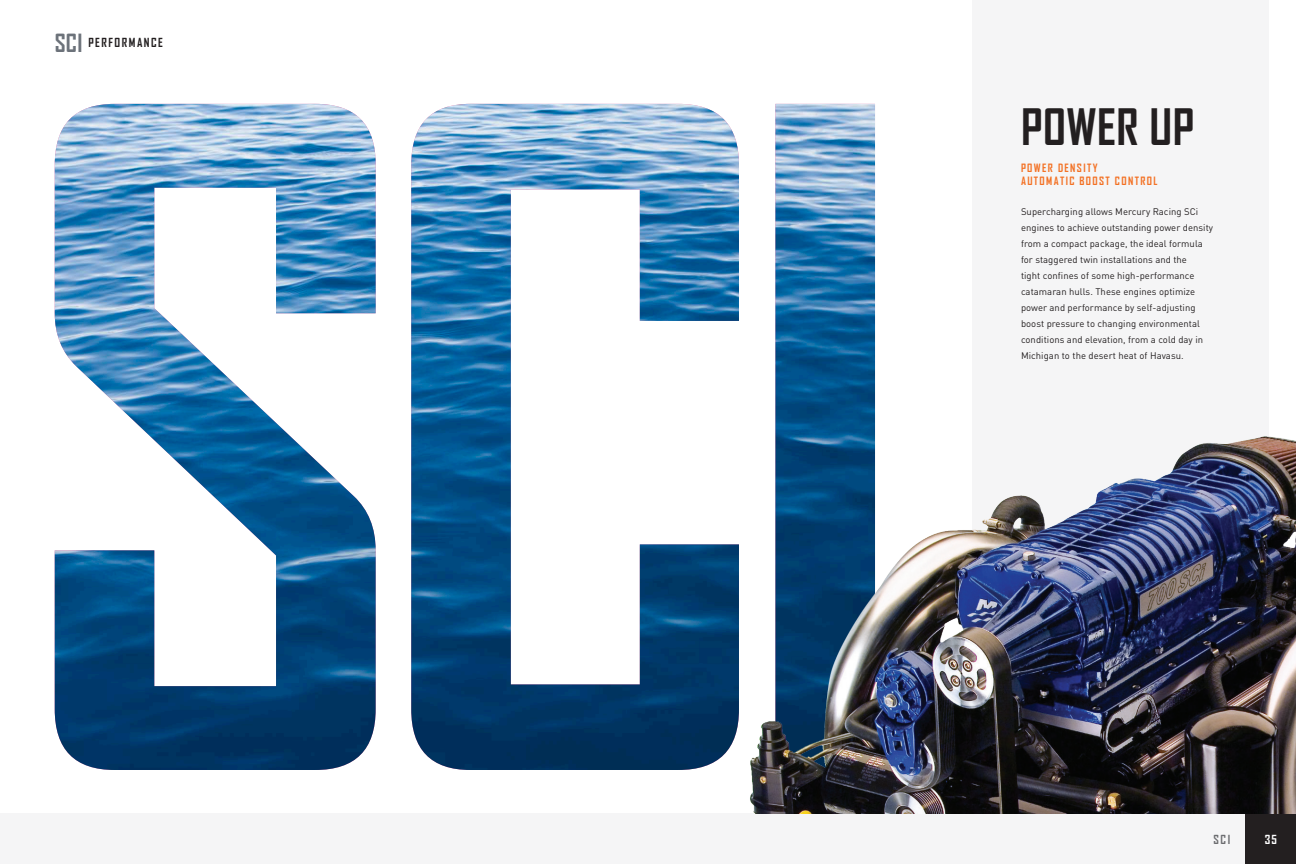
<style>
.page{position:relative;width:1296px;height:864px;background:#fff}
.page>*{position:absolute;margin:0;border:0;box-sizing:border-box;transform-origin:0 0}
.t1{font:700 48px "Agency FB";letter-spacing:.01em;color:#231f20}
.t2{font:700 24px "Agency FB";color:#6c727a}
.t3{font:700 12px "Agency FB";letter-spacing:.125em;color:#231f20}
.t4{font:700 12px "Agency FB";color:#6c6d70}
.t5{font:700 12px "Agency FB";color:#fff}
.t6{font:700 11px "Agency FB";letter-spacing:.125em;color:#f37124}
.t7{font:9.5px/16px "DINOT";letter-spacing:.005em;color:#231f20}
</style>
<div class="page">
<div style="left:972px;top:0;width:297px;height:739px;background:#f5f5f6"></div>
<div style="left:0;top:814px;width:1296px;height:50px;background:#f5f5f6"></div>
<div style="left:1246px;top:814px;width:50px;height:50px;background:#231f20"></div>
<img style="left:55px;top:104px;width:820px;height:666px">
<img style="left:748px;top:437px;width:548px;height:377px">
<p class="t2" style="left:55px;top:28px;width:29px">SCI</p>
<p class="t3" style="left:88px;top:35px;width:76px">PERFORMANCE</p>
<p class="t1" style="left:1021px;top:97px;width:175px">POWER UP</p>
<p class="t6" style="left:1021px;top:161px;width:78px">POWER DENSITY</p>
<p class="t6" style="left:1021px;top:174px;width:138px">AUTOMATIC BOOST CONTROL</p>
<p class="t7" style="left:1021px;top:203px;width:194px">Supercharging allows Mercury Racing SCi engines to achieve outstanding power density from a compact package, the ideal formula for staggered twin installations and the<br>tight confines of some high-performance catamaran hulls. These engines optimize power and performance by self-adjusting boost pressure to changing environmental conditions and elevation, from a cold day in Michigan to the desert heat of Havasu.</p>
<p class="t4" style="left:1214px;top:832px;width:18px">SCI</p>
<p class="t5" style="left:1265px;top:832px;width:13px">35</p>
</div>
